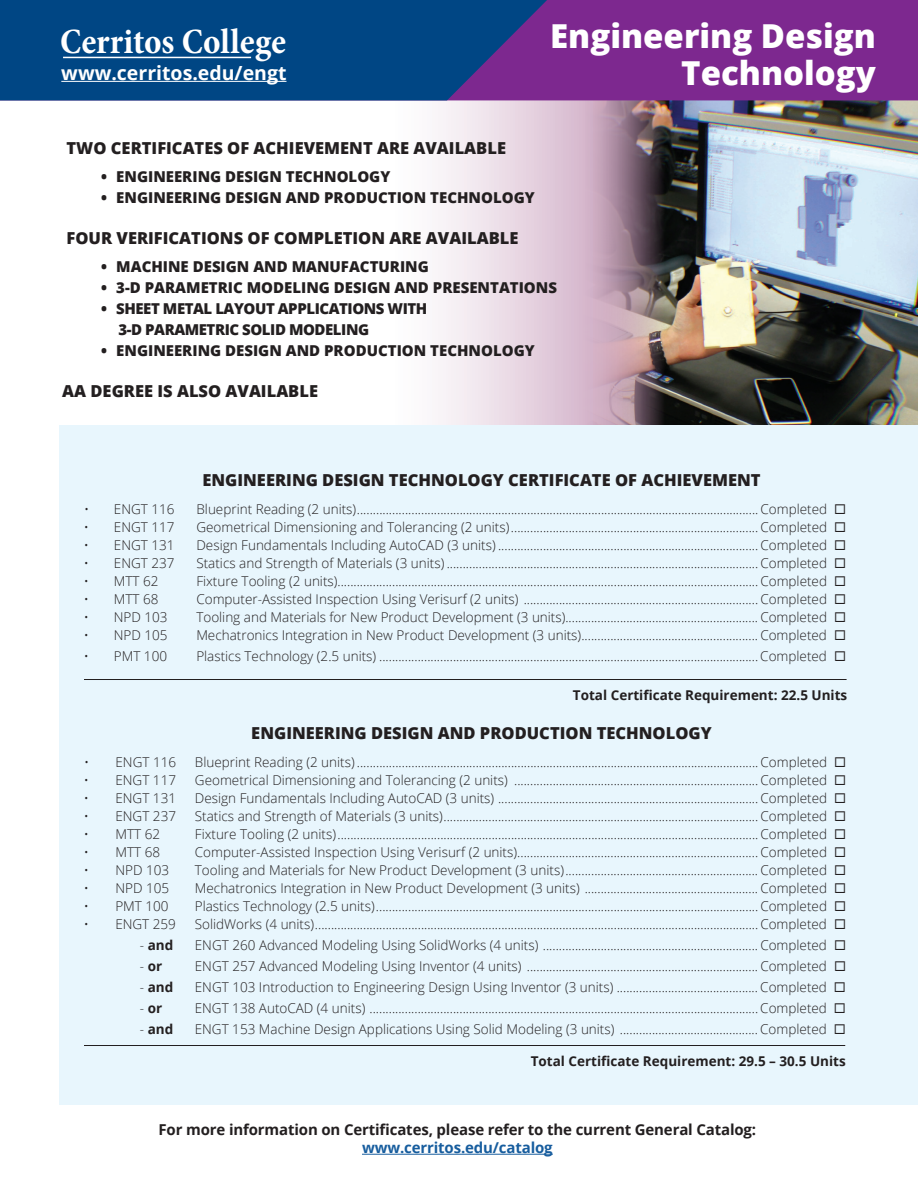
<style>
.page{position:relative;width:918px;height:1188px;background:#fff}
.page>*{position:absolute;margin:0;border:0;box-sizing:border-box;transform-origin:0 0}
.t1{font:700 condensed 36px "Minion Pro";color:#fff}
.t2{font:800 33px/37.5px "Open Sans";color:#fff;text-align:right}
.t3{font:700 19.5px "Open Sans";color:#fff}
.t4{font:800 16.5px "Open Sans";color:#231f20}
.t5{font:800 15px "Open Sans";color:#231f20}
.t6{font:700 15px "Open Sans";letter-spacing:-.01em;color:#231f20}
.t7{font:800 15px/21px "Open Sans";letter-spacing:-.03em;color:#231f20}
.t8{font:700 15px "Open Sans";letter-spacing:-.01em;color:#175d9e}
.t9{font:300 13.5px "Open Sans";color:#231f20}
.t10{font:700 13.5px "Open Sans";color:#231f20}
.s1{font-weight:300}
</style>
<div class="page">
<svg style="left:237px;top:100px;width:340px;height:326px"></svg>
<img style="left:577px;top:100px;width:341px;height:326px">
<hr style="left:362px;top:1154px;width:191px;height:1px;background:#175d9e">
<div style="left:59px;top:426px;width:859px;height:679px;background:#e8f6fd"></div>
<hr style="left:84px;top:679px;width:763px;height:1px;background:#231f20">
<hr style="left:84px;top:1045px;width:761px;height:1px;background:#231f20">
<div style="left:555px;top:0;width:363px;height:100px;background:#7d288f"></div>
<svg style="left:0;top:0;width:555px;height:100px;background:#0d4385"></svg>
<hr style="left:63px;top:57px;width:188px;height:1px;background:#fff">
<hr style="left:61px;top:81px;width:226px;height:1px;background:#fff">
<h1 class="t1" style="left:60px;top:16px;width:228px">Cerritos College</h1>
<h3 class="t3" style="left:61px;top:59px;width:227px">www.cerritos.edu/engt</h3>
<h2 class="t2" style="left:550px;top:16px;width:327px">Engineering Design<br>Technology</h2>
<p class="t4" style="left:67px;top:135px;width:441px">TWO CERTIFICATES OF ACHIEVEMENT ARE AVAILABLE</p>
<p class="t5" style="left:101px;top:165px;width:291px">• ENGINEERING DESIGN TECHNOLOGY</p>
<p class="t5" style="left:101px;top:186px;width:435px">• ENGINEERING DESIGN AND PRODUCTION TECHNOLOGY</p>
<p class="t4" style="left:67px;top:226px;width:453px">FOUR VERIFICATIONS OF COMPLETION ARE AVAILABLE</p>
<p class="t5" style="left:101px;top:255px;width:329px">• MACHINE DESIGN AND MANUFACTURING</p>
<p class="t5" style="left:101px;top:276px;width:457px">• 3-D PARAMETRIC MODELING DESIGN AND PRESENTATIONS</p>
<p class="t7" style="left:119px;top:297px;width:310px;text-indent:-17px">• SHEET METAL LAYOUT APPLICATIONS WITH<br>3-D PARAMETRIC SOLID MODELING</p>
<p class="t5" style="left:101px;top:339px;width:435px">• ENGINEERING DESIGN AND PRODUCTION TECHNOLOGY</p>
<p class="t4" style="left:62px;top:379px;width:257px">AA DEGREE IS ALSO AVAILABLE</p>
<p class="t4" style="left:202px;top:468px;width:560px">ENGINEERING DESIGN TECHNOLOGY CERTIFICATE OF ACHIEVEMENT</p>
<p class="t9" style="left:84px;top:500px;width:92px">• ENGT 116</p>
<p class="t9" style="left:196px;top:500px;width:651px">Blueprint Reading (2 units).............................................................................................................................Completed ◻</p>
<p class="t9" style="left:84px;top:518px;width:92px">• ENGT 117</p>
<p class="t9" style="left:196px;top:518px;width:651px">Geometrical Dimensioning and Tolerancing (2 units)............................................................................. Completed ◻</p>
<p class="t9" style="left:84px;top:536px;width:92px">• ENGT 131</p>
<p class="t9" style="left:196px;top:536px;width:651px">Design Fundamentals Including AutoCAD (3 units) ................................................................................. Completed ◻</p>
<p class="t9" style="left:84px;top:554px;width:92px">• ENGT 237</p>
<p class="t9" style="left:196px;top:554px;width:651px">Statics and Strength of Materials (3 units) .................................................................................................Completed ◻</p>
<p class="t9" style="left:84px;top:572px;width:76px">• MTT 62</p>
<p class="t9" style="left:196px;top:572px;width:651px">Fixture Tooling (2 units)...................................................................................................................................Completed ◻</p>
<p class="t9" style="left:84px;top:590px;width:76px">• MTT 68</p>
<p class="t9" style="left:196px;top:590px;width:651px">Computer-Assisted Inspection Using Verisurf (2 units) ......................................................................... Completed ◻</p>
<p class="t9" style="left:84px;top:608px;width:85px">• NPD 103</p>
<p class="t9" style="left:196px;top:608px;width:651px">Tooling and Materials for New Product Development (3 units)............................................................ Completed ◻</p>
<p class="t9" style="left:84px;top:626px;width:85px">• NPD 105</p>
<p class="t9" style="left:196px;top:626px;width:651px">Mechatronics Integration in New Product Development (3 units)....................................................... Completed ◻</p>
<p class="t9" style="left:84px;top:647px;width:85px">• PMT 100</p>
<p class="t9" style="left:196px;top:647px;width:651px">Plastics Technology (2.5 units) ......................................................................................................................Completed ◻</p>
<p class="t10" style="left:573px;top:686px;width:276px">Total Certificate Requirement: 22.5 Units</p>
<p class="t4" style="left:251px;top:721px;width:462px">ENGINEERING DESIGN AND PRODUCTION TECHNOLOGY</p>
<p class="t9" style="left:84px;top:753px;width:94px">• ENGT 116</p>
<p class="t9" style="left:195px;top:753px;width:653px">Blueprint Reading (2 units) .............................................................................................................................Completed ◻</p>
<p class="t9" style="left:84px;top:771px;width:94px">• ENGT 117</p>
<p class="t9" style="left:195px;top:771px;width:653px">Geometrical Dimensioning and Tolerancing (2 units) ............................................................................ Completed ◻</p>
<p class="t9" style="left:84px;top:789px;width:94px">• ENGT 131</p>
<p class="t9" style="left:195px;top:789px;width:653px">Design Fundamentals Including AutoCAD (3 units) ................................................................................. Completed ◻</p>
<p class="t9" style="left:84px;top:807px;width:94px">• ENGT 237</p>
<p class="t9" style="left:195px;top:807px;width:653px">Statics and Strength of Materials (3 units)..................................................................................................Completed ◻</p>
<p class="t9" style="left:84px;top:825px;width:78px">• MTT 62</p>
<p class="t9" style="left:195px;top:825px;width:653px">Fixture Tooling (2 units)...................................................................................................................................Completed ◻</p>
<p class="t9" style="left:84px;top:843px;width:78px">• MTT 68</p>
<p class="t9" style="left:195px;top:843px;width:653px">Computer-Assisted Inspection Using Verisurf (2 units)........................................................................... Completed ◻</p>
<p class="t9" style="left:84px;top:861px;width:87px">• NPD 103</p>
<p class="t9" style="left:195px;top:861px;width:653px">Tooling and Materials for New Product Development (3 units)............................................................ Completed ◻</p>
<p class="t9" style="left:84px;top:879px;width:87px">• NPD 105</p>
<p class="t9" style="left:195px;top:879px;width:653px">Mechatronics Integration in New Product Development (3 units) ...................................................... Completed ◻</p>
<p class="t9" style="left:84px;top:897px;width:86px">• PMT 100</p>
<p class="t9" style="left:195px;top:897px;width:653px">Plastics Technology (2.5 units).......................................................................................................................Completed ◻</p>
<p class="t9" style="left:84px;top:915px;width:94px">• ENGT 259</p>
<p class="t9" style="left:195px;top:915px;width:653px">SolidWorks (4 units)..........................................................................................................................................Completed ◻</p>
<p class="t10" style="left:140px;top:935px;width:35px"><span class="s1">-</span> and</p>
<p class="t9" style="left:195px;top:936px;width:653px">ENGT 260 Advanced Modeling Using SolidWorks (4 units) ................................................................... Completed ◻</p>
<p class="t10" style="left:140px;top:956px;width:24px"><span class="s1">-</span> or</p>
<p class="t9" style="left:195px;top:957px;width:653px">ENGT 257 Advanced Modeling Using Inventor (4 units) ........................................................................ Completed ◻</p>
<p class="t10" style="left:140px;top:977px;width:35px"><span class="s1">-</span> and</p>
<p class="t9" style="left:195px;top:978px;width:653px">ENGT 103 Introduction to Engineering Design Using Inventor (3 units) ............................................ Completed ◻</p>
<p class="t10" style="left:140px;top:998px;width:24px"><span class="s1">-</span> or</p>
<p class="t9" style="left:195px;top:999px;width:653px">ENGT 138 AutoCAD (4 units) .........................................................................................................................Completed ◻</p>
<p class="t10" style="left:140px;top:1019px;width:35px"><span class="s1">-</span> and</p>
<p class="t9" style="left:195px;top:1020px;width:653px">ENGT 153 Machine Design Applications Using Solid Modeling (3 units) ........................................... Completed ◻</p>
<p class="t10" style="left:531px;top:1052px;width:317px">Total Certificate Requirement: 29.5 – 30.5 Units</p>
<p class="t6" style="left:159px;top:1119px;width:599px">For more information on Certificates, please refer to the current General Catalog:</p>
<p class="t8" style="left:362px;top:1137px;width:192px">www.cerritos.edu/catalog</p>
</div>
